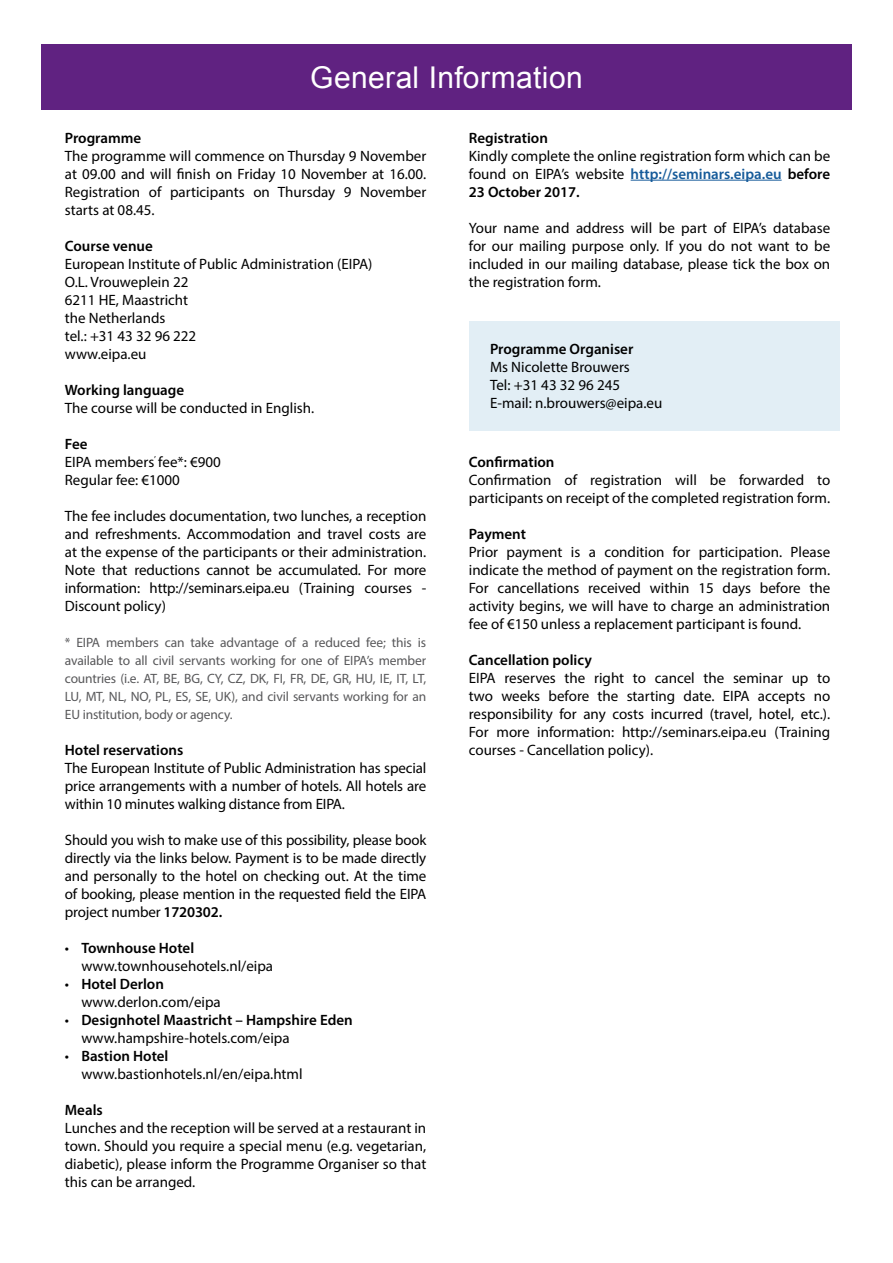
<style>
.page{position:relative;width:893px;height:1263px;background:#fff}
.page>*{position:absolute;margin:0;border:0;box-sizing:border-box;transform-origin:0 0}
.t1{font:30px "Arial";letter-spacing:.01em;color:#fff}
.t2{font:15px/18px "Myriad Pro";color:#000;text-align:justify}
.t3{font:600 15px/18px "Myriad Pro";color:#000}
.t4{font:13.5px/18px "Myriad Pro";letter-spacing:-.01em;color:#58585a;text-align:justify}
.s1{font-weight:600}
.s2{font-weight:400}
.s3{font-weight:600;color:#165b9a}
</style>
<div class="page">
<div style="left:41px;top:44px;width:810px;height:66px;background:#602281"></div>
<hr style="left:631px;top:180px;width:151px;height:1px;background:#165b9a">
<div style="left:469px;top:321px;width:370px;height:110px;background:#e2eef5"></div>
<h1 class="t1" style="left:310px;top:58px;width:274px">General Information</h1>
<p class="t3" style="left:65px;top:128px;width:78px">Programme</p>
<p class="t2" style="left:65px;top:146px;width:363px">The programme will commence on Thursday 9 November at 09.00 and will finish on Friday 10 November at 16.00.<br>Registration of participants on Thursday 9 November starts at 08.45.</p>
<p class="t3" style="left:65px;top:236px;width:90px">Course venue</p>
<p class="t2" style="left:65px;top:254px;width:309px;text-align:left">European Institute of Public Administration (EIPA)<br>O.L. Vrouweplein 22<br>6211 HE, Maastricht<br>the Netherlands<br>tel.: +31 43 32 96 222<br>www.eipa.eu</p>
<p class="t3" style="left:65px;top:380px;width:121px">Working language</p>
<p class="t2" style="left:65px;top:398px;width:251px">The course will be conducted in English.</p>
<p class="t2" style="left:65px;top:434px;width:157px;text-align:left"><span class="s1">Fee<br></span>EIPA members<sup>’</sup> fee*: €900<br>Regular fee: €1000</p>
<p class="t2" style="left:65px;top:506px;width:363px">The fee includes documentation, two lunches, a reception and refreshments. Accommodation and travel costs are at the expense of the participants or their administration.<br>Note that reductions cannot be accumulated. For more information: http://seminars.eipa.eu (Training courses - Discount policy)</p>
<p class="t4" style="left:65px;top:633px;width:363px">* EIPA members can take advantage of a reduced fee; this is available to all civil servants working for one of EIPA’s member countries (i.e. AT, BE, BG, CY, CZ, DK, FI, FR, DE, GR, HU, IE, IT, LT, LU, MT, NL, NO, PL, ES, SE, UK), and civil servants working for an EU institution, body or agency.</p>
<p class="t3" style="left:65px;top:740px;width:120px">Hotel reservations</p>
<p class="t2" style="left:65px;top:758px;width:363px">The European Institute of Public Administration has special price arrangements with a number of hotels. All hotels are within 10 minutes walking distance from EIPA.</p>
<p class="t2" style="left:65px;top:830px;width:363px">Should you wish to make use of this possibility, please book directly via the links below. Payment is to be made directly and personally to the hotel on checking out. At the time of booking, please mention in the requested field the EIPA project number <span class="s1">1720302.</span></p>
<p class="t2" style="left:81px;top:938px;width:193px;text-indent:-16px">• <span class="s1">Townhouse Hotel </span>www.townhousehotels.nl/eipa</p>
<p class="t2" style="left:81px;top:974px;width:141px;text-indent:-16px">• <span class="s1">Hotel Derlon </span>www.derlon.com/eipa</p>
<p class="t3" style="left:81px;top:1010px;width:273px;text-indent:-16px"><span class="s2">•</span> Designhotel Maastricht – Hampshire Eden <span class="s2">www.hampshire-hotels.com/eipa</span></p>
<p class="t2" style="left:81px;top:1046px;width:223px;text-indent:-16px">• <span class="s1">Bastion Hotel </span>www.bastionhotels.nl/en/eipa.html</p>
<p class="t3" style="left:65px;top:1100px;width:39px">Meals</p>
<p class="t2" style="left:65px;top:1118px;width:363px">Lunches and the reception will be served at a restaurant in town. Should you require a special menu (e.g. vegetarian, diabetic), please inform the Programme Organiser so that this can be arranged.</p>
<p class="t3" style="left:469px;top:128px;width:81px">Registration</p>
<p class="t2" style="left:469px;top:146px;width:363px">Kindly complete the online registration form which can be found on EIPA’s website <span class="s3">http://seminars.eipa.eu</span> <span class="s1">before 23 October 2017.</span></p>
<p class="t2" style="left:469px;top:218px;width:363px">Your name and address will be part of EIPA’s database for our mailing purpose only. If you do not want to be included in our mailing database, please tick the box on the registration form.</p>
<p class="t3" style="left:490px;top:339px;width:145px">Programme Organiser</p>
<p class="t2" style="left:490px;top:357px;width:174px;text-align:left">Ms Nicolette Brouwers<br>Tel: +31 43 32 96 245<br>E-mail: n.brouwers@eipa.eu</p>
<p class="t3" style="left:469px;top:452px;width:87px">Confirmation</p>
<p class="t2" style="left:469px;top:470px;width:363px">Confirmation of registration will be forwarded to participants on receipt of the completed registration form.</p>
<p class="t3" style="left:469px;top:524px;width:59px">Payment</p>
<p class="t2" style="left:469px;top:542px;width:363px">Prior payment is a condition for participation. Please indicate the method of payment on the registration form.<br>For cancellations received within 15 days before the activity begins, we will have to charge an administration fee of €150 unless a replacement participant is found.</p>
<p class="t3" style="left:469px;top:650px;width:125px">Cancellation policy</p>
<p class="t2" style="left:469px;top:668px;width:363px">EIPA reserves the right to cancel the seminar up to two weeks before the starting date. EIPA accepts no responsibility for any costs incurred (travel, hotel, etc.).<br>For more information: http://seminars.eipa.eu (Training courses - Cancellation policy).</p>
</div>
